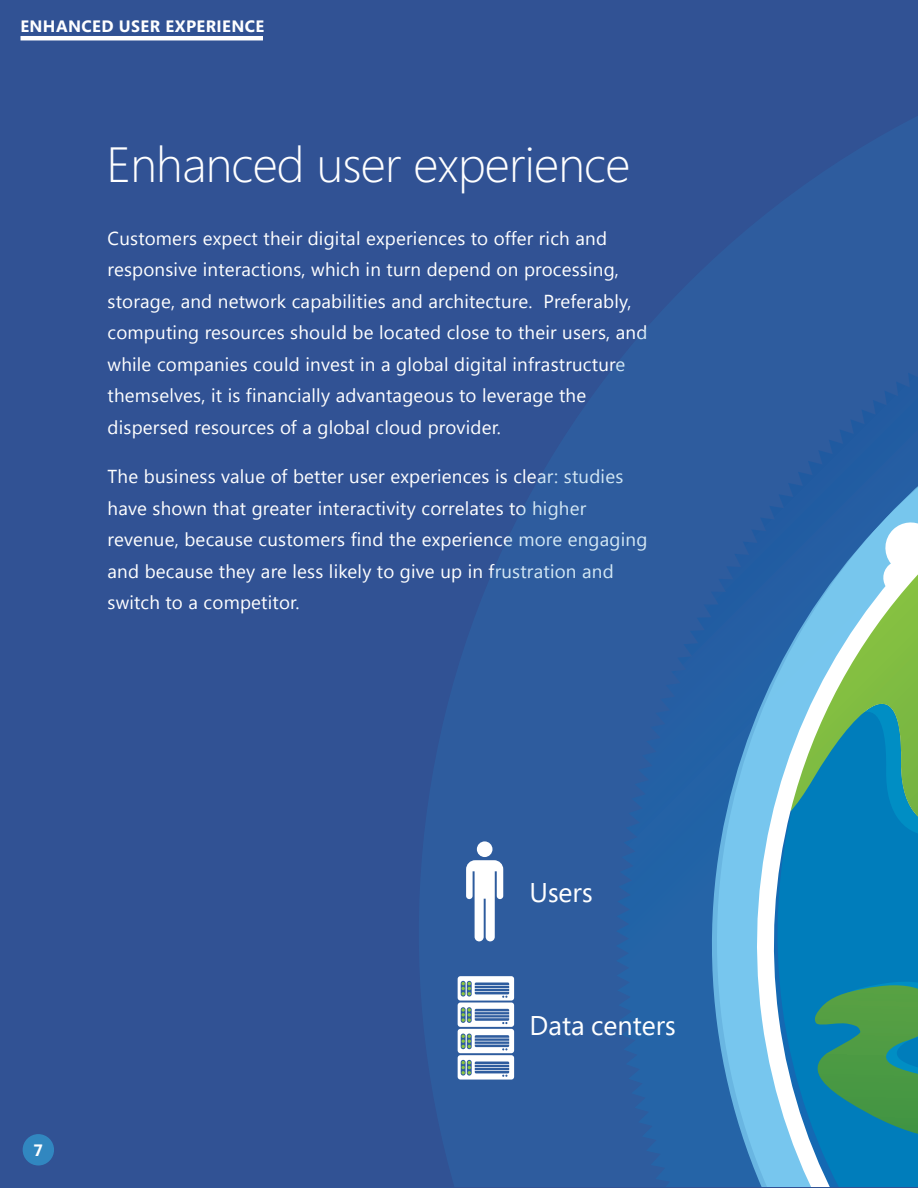
<style>
.page{position:relative;width:918px;height:1188px;background:#315294}
.page>*{position:absolute;margin:0;border:0;box-sizing:border-box;transform-origin:0 0}
.t1{font:300 49.5px "Segoe";letter-spacing:-.015em;color:#fff}
.t2{font:27px "Segoe Pro";color:#fff}
.t3{font:18.75px/31.5px "Segoe UI";letter-spacing:.01em;color:#fff}
.t4{font:700 16.5px "Segoe";letter-spacing:.025em;color:#fff}
</style>
<div class="page">
<hr style="left:21px;top:36px;width:242px;height:4px;background:#fff">
<svg style="left:616px;top:591px;width:96px;height:596px"></svg>
<svg style="left:712px;top:579px;width:9px;height:608px;fill:#2564a7"></svg>
<svg style="left:721px;top:373px;width:197px;height:814px"></svg>
<svg style="left:769px;top:595px;width:21px;height:592px"></svg>
<svg style="left:773px;top:612px;width:145px;height:575px;background:#3295c9"></svg>
<svg style="left:790px;top:506px;width:128px;height:367px;background:#55a4ae"></svg>
<svg style="left:803px;top:976px;width:115px;height:162px;background:#2b8e79"></svg>
<svg style="left:466px;top:860px;width:37px;height:81px"></svg>
<div style="left:477px;top:841px;width:15px;height:16px;background:#fff;border-radius:50%"></div>
<svg style="left:458px;top:976px;width:56px;height:104px"></svg>
<div style="left:23px;top:1134px;width:31px;height:32px;background:#3187c0;border-radius:50%"></div>
<p class="t4" style="left:20px;top:14px;width:246px">ENHANCED USER EXPERIENCE</p>
<h1 class="t1" style="left:107px;top:130px;width:525px">Enhanced user experience</h1>
<p class="t3" style="left:108px;top:222px;width:541px">Customers expect their digital experiences to offer rich and responsive interactions, which in turn depend on processing, storage, and network capabilities and architecture. Preferably, computing resources should be located close to their users, and while companies could invest in a global digital infrastructure themselves, it is financially advantageous to leverage the dispersed resources of a global cloud provider.</p>
<p class="t3" style="left:108px;top:460px;width:541px">The business value of better user experiences is clear: studies have shown that greater interactivity correlates to higher revenue, because customers find the experience more engaging and because they are less likely to give up in frustration and switch to a competitor.</p>
<h2 class="t2" style="left:530px;top:874px;width:65px">Users</h2>
<p class="t4" style="left:34px;top:1138px;width:11px">7</p>
<h2 class="t2" style="left:530px;top:1007px;width:148px">Data centers</h2>
</div>
